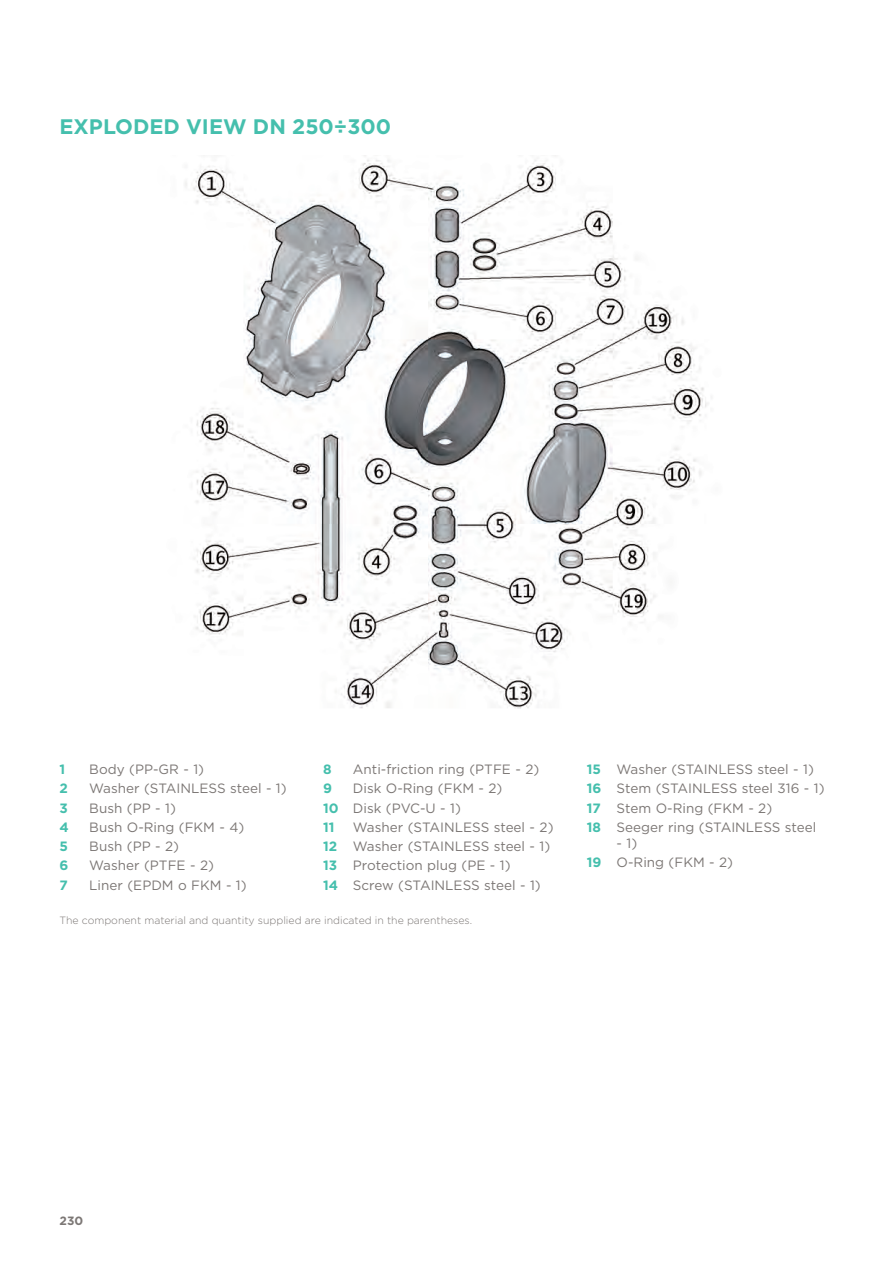
<style>
.page{position:relative;width:893px;height:1263px;background:#fff}
.page>*{position:absolute;margin:0;border:0;box-sizing:border-box;transform-origin:0 0}
.C-9-1-Sottotitolo{font:700 21px "Gotham";color:#45bfad}
.TabVar3_Val2{font:13.5px "Gotham";color:#7c7775}
.TabVar3_Val1{font:700 13.5px "Gotham";color:#45bfad}
.t1{font:700 12px "Gotham";color:#7c7775}
.C-9-1-NotaElencoComp{font:300 10.5px "Gotham";color:#7c7775}
</style>
<div class="page">
<img style="left:185px;top:155px;width:523px;height:554px">
<p class="C-9-1-Sottotitolo" style="left:60px;top:112px;width:333px">EXPLODED VIEW DN 250÷300</p>
<p class="TabVar3_Val1" style="left:60px;top:760px;width:7px">1</p>
<p class="TabVar3_Val2" style="left:89px;top:760px;width:116px">Body (PP-GR - 1)</p>
<p class="TabVar3_Val1" style="left:60px;top:779px;width:10px">2</p>
<p class="TabVar3_Val2" style="left:89px;top:780px;width:199px">Washer (STAINLESS steel - 1)</p>
<p class="TabVar3_Val1" style="left:60px;top:799px;width:10px">3</p>
<p class="TabVar3_Val2" style="left:89px;top:799px;width:88px">Bush (PP - 1)</p>
<p class="TabVar3_Val1" style="left:60px;top:818px;width:11px">4</p>
<p class="TabVar3_Val2" style="left:89px;top:818px;width:157px">Bush O-Ring (FKM - 4)</p>
<p class="TabVar3_Val1" style="left:60px;top:837px;width:10px">5</p>
<p class="TabVar3_Val2" style="left:89px;top:838px;width:91px">Bush (PP - 2)</p>
<p class="TabVar3_Val1" style="left:60px;top:857px;width:10px">6</p>
<p class="TabVar3_Val2" style="left:89px;top:857px;width:126px">Washer (PTFE - 2)</p>
<p class="TabVar3_Val1" style="left:60px;top:876px;width:10px">7</p>
<p class="TabVar3_Val2" style="left:89px;top:876px;width:159px">Liner (EPDM o FKM - 1)</p>
<p class="TabVar3_Val1" style="left:323px;top:760px;width:10px">8</p>
<p class="TabVar3_Val2" style="left:353px;top:760px;width:188px">Anti-friction ring (PTFE - 2)</p>
<p class="TabVar3_Val1" style="left:323px;top:779px;width:10px">9</p>
<p class="TabVar3_Val2" style="left:353px;top:780px;width:151px">Disk O-Ring (FKM - 2)</p>
<p class="TabVar3_Val1" style="left:323px;top:799px;width:17px">10</p>
<p class="TabVar3_Val2" style="left:353px;top:799px;width:109px">Disk (PVC-U - 1)</p>
<p class="TabVar3_Val1" style="left:323px;top:818px;width:13px">11</p>
<p class="TabVar3_Val2" style="left:353px;top:818px;width:202px">Washer (STAINLESS steel - 2)</p>
<p class="TabVar3_Val1" style="left:323px;top:837px;width:16px">12</p>
<p class="TabVar3_Val2" style="left:353px;top:838px;width:199px">Washer (STAINLESS steel - 1)</p>
<p class="TabVar3_Val1" style="left:323px;top:857px;width:16px">13</p>
<p class="TabVar3_Val2" style="left:353px;top:857px;width:159px">Protection plug (PE - 1)</p>
<p class="TabVar3_Val1" style="left:323px;top:876px;width:16px">14</p>
<p class="TabVar3_Val2" style="left:353px;top:876px;width:189px">Screw (STAINLESS steel - 1)</p>
<p class="C-9-1-NotaElencoComp" style="left:60px;top:914px;width:414px">The component material and quantity supplied are indicated in the parentheses.</p>
<p class="TabVar3_Val1" style="left:587px;top:760px;width:16px">15</p>
<p class="TabVar3_Val2" style="left:617px;top:760px;width:199px">Washer (STAINLESS steel - 1)</p>
<p class="TabVar3_Val1" style="left:587px;top:779px;width:16px">16</p>
<p class="TabVar3_Val2" style="left:617px;top:780px;width:209px">Stem (STAINLESS steel 316 - 1)</p>
<p class="TabVar3_Val1" style="left:587px;top:799px;width:16px">17</p>
<p class="TabVar3_Val2" style="left:617px;top:799px;width:157px">Stem O-Ring (FKM - 2)</p>
<p class="TabVar3_Val1" style="left:587px;top:818px;width:16px">18</p>
<p class="TabVar3_Val2" style="left:617px;top:818px;width:201px">Seeger ring (STAINLESS steel</p>
<p class="TabVar3_Val2" style="left:617px;top:835px;width:22px">- 1)</p>
<p class="TabVar3_Val1" style="left:587px;top:854px;width:16px">19</p>
<p class="TabVar3_Val2" style="left:617px;top:854px;width:118px">O-Ring (FKM - 2)</p>
<p class="t1" style="left:60px;top:1212px;width:25px">230</p>
</div>
